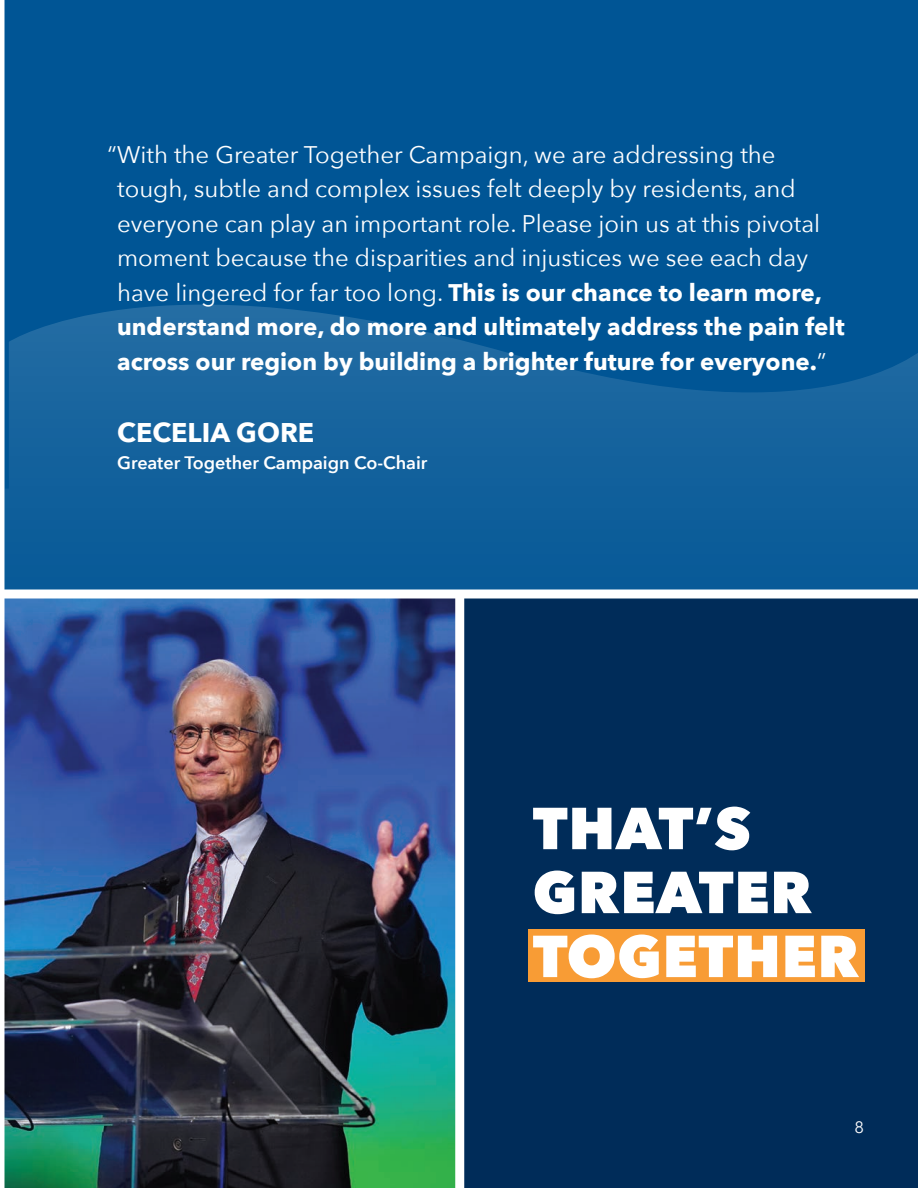
<style>
.page{position:relative;width:918px;height:1188px;background:#fff}
.page>*{position:absolute;margin:0;border:0;box-sizing:border-box;transform-origin:0 0}
.t1{font:800 58.5px/63.9px "Avenir Next";letter-spacing:.01em;color:#fff}
.t2{font:700 27px "Avenir Next";color:#fff}
.t3{font:24px/34.5px "Avenir Next";color:#fff}
.t4{font:600 18px "Avenir Next";color:#fff}
.t5{font:16.5px "Avenir Next";color:#fff}
.s1{font-weight:700}
</style>
<div class="page">
<div style="left:0;top:0;width:918px;height:593px;background:#005595"></div>
<svg style="left:4px;top:303px;width:914px;height:286px;fill:#105f9b"></svg>
<img style="left:4px;top:598px;width:451px;height:590px">
<div style="left:459px;top:594px;width:459px;height:594px;background:#002c59"></div>
<div style="left:455px;top:594px;width:9px;height:594px;background:#fff"></div>
<div style="left:528px;top:930px;width:337px;height:52px;background:#f89c35"></div>
<div style="left:0;top:589px;width:918px;height:9px;background:#fff"></div>
<hr style="left:0;top:0;width:4px;height:1188px;background:#fff">
<p class="t3" style="left:117px;top:136px;width:729px;text-indent:-10px">“With the Greater Together Campaign, we are addressing the tough, subtle and complex issues felt deeply by residents, and everyone can play an important role. Please join us at this pivotal moment because the disparities and injustices we see each day have lingered for far too long. <span class="s1">This is our chance to learn more, understand more, do more and ultimately address the pain felt across our region by building a brighter future for everyone.</span>”</p>
<p class="t2" style="left:117px;top:409px;width:199px">CECELIA GORE</p>
<p class="t4" style="left:117px;top:447px;width:312px">Greater Together Campaign Co-Chair</p>
<p class="t1" style="left:533px;top:796px;width:328px">THAT’S<br>GREATER<br>TOGETHER</p>
<p class="t5" style="left:854px;top:1113px;width:11px">8</p>
</div>
